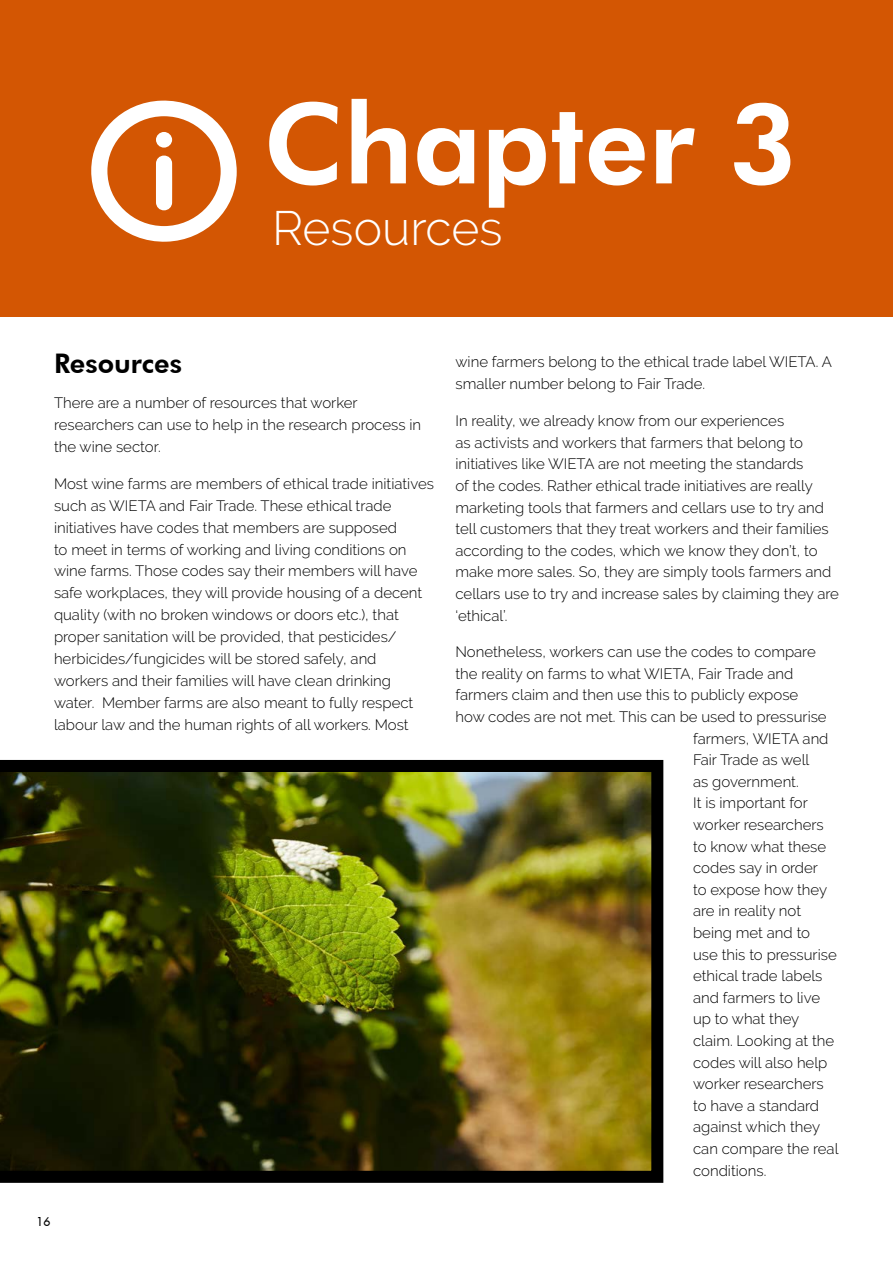
<style>
.page{position:relative;width:893px;height:1263px;background:#fff}
.page>*{position:absolute;margin:0;border:0;box-sizing:border-box;transform-origin:0 0}
.t1{font:800 111.75px "Futura BT";color:#fff}
.t2{font:300 48px "Raleway";color:#fff}
.t3{font:800 27px "Futura BT";color:#000}
.t4{font:300 15px/21.9px "Raleway";color:#000}
.t5{font:12px "Futura";color:#000}
</style>
<div class="page">
<img style="left:0;top:760px;width:663px;height:423px">
<div style="left:0;top:0;width:893px;height:317px;background:#d35603"></div>
<svg style="left:91px;top:100px;width:146px;height:142px"></svg>
<div style="left:156px;top:132px;width:16px;height:16px;background:#fff;border-radius:50%"></div>
<h1 class="t1" style="left:264px;top:76px;width:535px">Chapter 3</h1>
<h2 class="t2" style="left:272px;top:200px;width:232px">Resources</h2>
<h3 class="t3" style="left:54px;top:347px;width:129px">Resources</h3>
<p class="t4" style="left:54px;top:392px;width:369px">There are a number of resources that worker researchers can use to help in the research process in the wine sector.</p>
<p class="t4" style="left:54px;top:472px;width:381px">Most wine farms are members of ethical trade initiatives such as WIETA and Fair Trade. These ethical trade initiatives have codes that members are supposed<br>to meet in terms of working and living conditions on wine farms. Those codes say their members will have safe workplaces, they will provide housing of a decent quality (with no broken windows or doors etc.), that proper sanitation will be provided, that pesticides/ herbicides/fungicides will be stored safely, and workers and their families will have clean drinking water. Member farms are also meant to fully respect labour law and the human rights of all workers. Most</p>
<p class="t5" style="left:37px;top:1213px;width:15px">16</p>
<p class="t4" style="left:455px;top:351px;width:378px">wine farmers belong to the ethical trade label WIETA. A smaller number belong to Fair Trade.</p>
<p class="t4" style="left:455px;top:410px;width:385px">In reality, we already know from our experiences<br>as activists and workers that farmers that belong to initiatives like WIETA are not meeting the standards<br>of the codes. Rather ethical trade initiatives are really marketing tools that farmers and cellars use to try and tell customers that they treat workers and their families according to the codes, which we know they don’t, to make more sales. So, they are simply tools farmers and cellars use to try and increase sales by claiming they are ‘ethical’.</p>
<p class="t4" style="left:455px;top:641px;width:362px">Nonetheless, workers can use the codes to compare</p>
<p class="t4" style="left:455px;top:662px;width:339px">the reality on farms to what WIETA, Fair Trade and</p>
<p class="t4" style="left:455px;top:684px;width:344px">farmers claim and then use this to publicly expose</p>
<p class="t4" style="left:455px;top:706px;width:373px">how codes are not met. This can be used to pressurise</p>
<p class="t4" style="left:693px;top:727px;width:137px">farmers, WIETA and</p>
<p class="t4" style="left:693px;top:749px;width:118px">Fair Trade as well</p>
<p class="t4" style="left:693px;top:770px;width:107px">as government.</p>
<p class="t4" style="left:693px;top:792px;width:116px">It is important for</p>
<p class="t4" style="left:693px;top:814px;width:132px">worker researchers</p>
<p class="t4" style="left:693px;top:835px;width:135px">to know what these</p>
<p class="t4" style="left:693px;top:857px;width:126px">codes say in order</p>
<p class="t4" style="left:693px;top:878px;width:135px">to expose how they</p>
<p class="t4" style="left:693px;top:900px;width:110px">are in reality not</p>
<p class="t4" style="left:693px;top:922px;width:119px">being met and to</p>
<p class="t4" style="left:693px;top:943px;width:145px">use this to pressurise</p>
<p class="t4" style="left:693px;top:965px;width:131px">ethical trade labels</p>
<p class="t4" style="left:693px;top:986px;width:128px">and farmers to live</p>
<p class="t4" style="left:693px;top:1008px;width:108px">up to what they</p>
<p class="t4" style="left:693px;top:1030px;width:143px">claim. Looking at the</p>
<p class="t4" style="left:693px;top:1051px;width:136px">codes will also help</p>
<p class="t4" style="left:693px;top:1073px;width:132px">worker researchers</p>
<p class="t4" style="left:693px;top:1094px;width:127px">to have a standard</p>
<p class="t4" style="left:693px;top:1116px;width:129px">against which they</p>
<p class="t4" style="left:693px;top:1138px;width:147px">can compare the real</p>
<p class="t4" style="left:693px;top:1160px;width:75px">conditions.</p>
</div>
